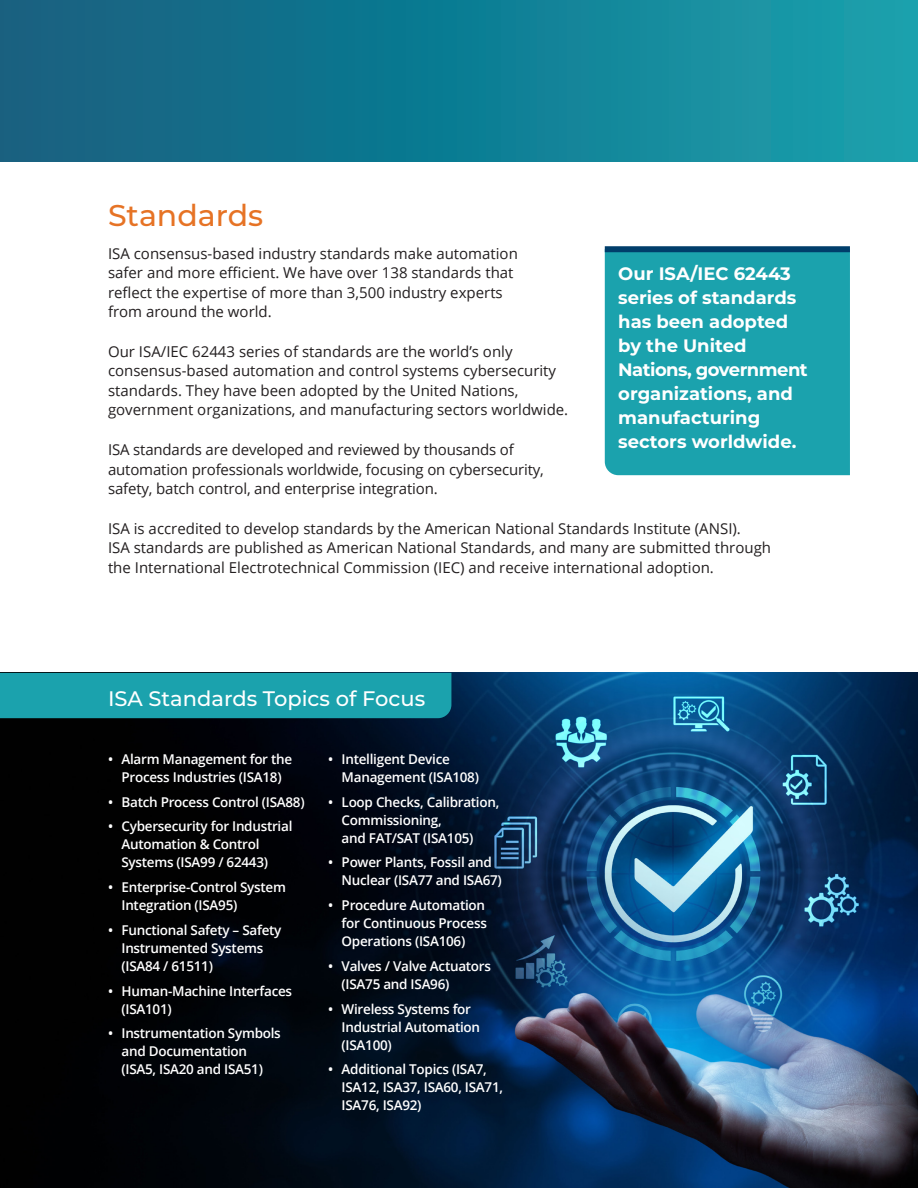
<style>
.page{position:relative;width:918px;height:1188px;background:#fff}
.page>*{position:absolute;margin:0;border:0;box-sizing:border-box;transform-origin:0 0}
.Regular_Heading{font:500 30px "Montserrat";color:#e67325}
.Regular_Subheading{font:500 21px "Montserrat";color:#fff}
.t1{font:700 18px/24px "Montserrat";color:#fff}
.Regular_Paragraph{font:15px/19.5px "Open Sans";color:#231f20}
.t2{font:600 13.5px/18px "Open Sans";letter-spacing:-.02em;color:#fff}
</style>
<div class="page">
<div style="left:0;top:0;width:918px;height:162px;background:linear-gradient(to right,#115d7e,#169fac)"></div>
<img style="left:0;top:673px;width:918px;height:515px">
<div style="left:0;top:673px;width:451px;height:45px;background:#1ba2ad"></div>
<div style="left:605px;top:252px;width:245px;height:223px;background:#1ba2ad"></div>
<div style="left:605px;top:246px;width:245px;height:6px;background:#003e6b"></div>
<p class="Regular_Heading" style="left:108px;top:194px;width:157px">Standards</p>
<p class="Regular_Paragraph" style="left:108px;top:243px;width:411px">ISA consensus-based industry standards make automation safer and more efficient. We have over 138 standards that reflect the expertise of more than 3,500 industry experts from around the world.</p>
<p class="Regular_Paragraph" style="left:108px;top:341px;width:462px">Our ISA/IEC 62443 series of standards are the world’s only consensus-based automation and control systems cybersecurity standards. They have been adopted by the United Nations, government organizations, and manufacturing sectors worldwide.</p>
<p class="Regular_Paragraph" style="left:108px;top:439px;width:437px">ISA standards are developed and reviewed by thousands of automation professionals worldwide, focusing on cybersecurity, safety, batch control, and enterprise integration.</p>
<p class="Regular_Paragraph" style="left:108px;top:518px;width:665px">ISA is accredited to develop standards by the American National Standards Institute (ANSI).<br>ISA standards are published as American National Standards, and many are submitted through the International Electrotechnical Commission (IEC) and receive international adoption.</p>
<p class="t1" style="left:618px;top:261px;width:191px">Our ISA/IEC 62443 series of standards has been adopted by the United<br>Nations, government organizations, and manufacturing sectors worldwide.</p>
<p class="Regular_Subheading" style="left:108px;top:683px;width:319px">ISA Standards Topics of Focus</p>
<p class="t2" style="left:108px;top:750px;width:186px;text-align:center">• Alarm Management for the<br>Process Industries (ISA18)</p>
<p class="t2" style="left:108px;top:792px;width:198px">• Batch Process Control (ISA88)</p>
<p class="t2" style="left:122px;top:817px;width:172px;text-indent:-14px">• Cybersecurity for Industrial<br>Automation &amp; Control<br>Systems (ISA99 / 62443)</p>
<p class="t2" style="left:122px;top:878px;width:166px;text-indent:-14px">• Enterprise-Control System<br>Integration (ISA95)</p>
<p class="t2" style="left:122px;top:921px;width:161px;text-indent:-14px">• Functional Safety – Safety<br>Instrumented Systems (ISA84 / 61511)</p>
<p class="t2" style="left:122px;top:981px;width:172px;text-indent:-14px">• Human-Machine Interfaces (ISA101)</p>
<p class="t2" style="left:122px;top:1024px;width:161px;text-indent:-14px">• Instrumentation Symbols and Documentation (ISA5, ISA20 and ISA51)</p>
<p class="t2" style="left:342px;top:750px;width:139px;text-indent:-14px">• Intelligent Device<br>Management (ISA108)</p>
<p class="t2" style="left:342px;top:792px;width:159px;text-indent:-14px">• Loop Checks, Calibration,<br>Commissioning,<br>and FAT/SAT (ISA105)</p>
<p class="t2" style="left:342px;top:853px;width:162px;text-indent:-14px">• Power Plants, Fossil and<br>Nuclear (ISA77 and ISA67)</p>
<p class="t2" style="left:342px;top:896px;width:147px;text-indent:-14px">• Procedure Automation for Continuous Process<br>Operations (ISA106)</p>
<p class="t2" style="left:342px;top:957px;width:151px;text-indent:-14px">• Valves / Valve Actuators (ISA75 and ISA96)</p>
<p class="t2" style="left:342px;top:999px;width:140px;text-indent:-14px">• Wireless Systems for<br>Industrial Automation (ISA100)</p>
<p class="t2" style="left:342px;top:1060px;width:163px;text-indent:-14px">• Additional Topics (ISA7,<br>ISA12, ISA37, ISA60, ISA71,<br>ISA76, ISA92)</p>
</div>
